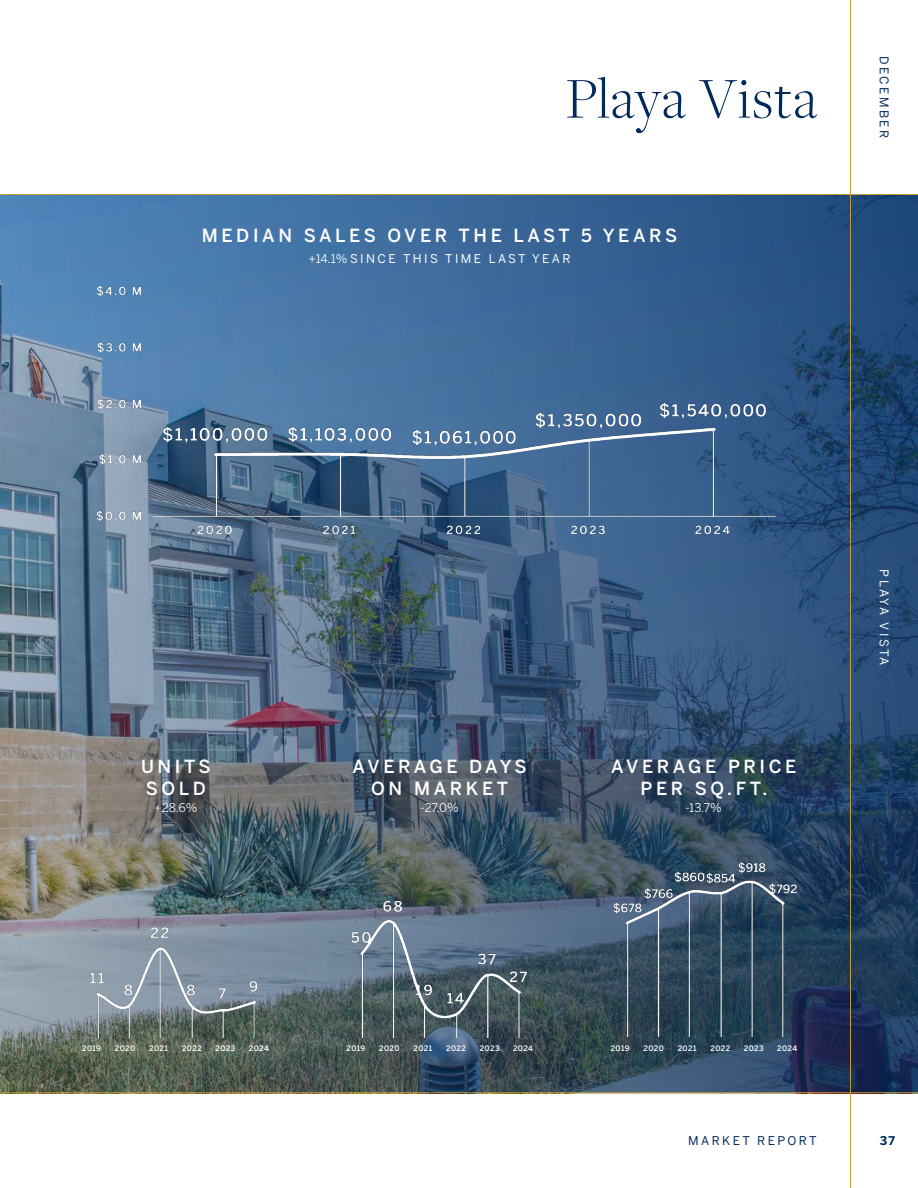
<style>
.page{position:relative;width:918px;height:1188px;background:#fff}
.page>*{position:absolute;margin:0;border:0;box-sizing:border-box;transform-origin:0 0}
.t1{font:300 60px "Freight Disp Pro";letter-spacing:.015em;color:#00295c}
.t2{font:500 18px/21.6px "Benton Sans";letter-spacing:.2em;color:#fff;text-align:center}
.t3{font:12px "Benton Sans";letter-spacing:.2em;color:#fff}
.t4{font:12px "Benton Sans";letter-spacing:.2em;color:#00295c}
.t5{font:12px "Benton Sans";color:#fff}
.t6{font:12px "Benton Sans";letter-spacing:.18em;color:#fff}
.t7{font:700 12px "Benton Sans";color:#00295c}
.t8{font:500 7.5px "Benton Sans";letter-spacing:.05em;color:#fff}
.s1{font-style:inherit}
</style>
<div class="page">
<img style="left:0;top:195px;width:918px;height:897px">
<img style="left:63px;top:276px;width:753px;height:269px">
<img style="left:63px;top:812px;width:225px;height:225px">
<img style="left:327px;top:812px;width:225px;height:225px">
<img style="left:591px;top:812px;width:225px;height:225px">
<hr style="left:850px;top:0;width:1px;height:1188px;background:#c19b3d">
<hr style="left:0;top:1092px;width:918px;height:1px;background:#c19b3d">
<hr style="left:0;top:194px;width:918px;height:1px;background:#c19b3d">
<h1 class="t1" style="left:566px;top:60px;width:253px">Playa Vista</h1>
<p class="t2" style="left:202px;top:224px;width:477px">MEDIAN SALES OVER THE LAST 5 YEARS</p>
<p class="t3" style="left:308px;top:252px;width:264px"><span class="s1">+14.1%</span> SINCE THIS TIME LAST YEAR</p>
<p class="t4" style="left:891px;top:56px;width:84px;rotate:90deg">DECEMBER</p>
<p class="t2" style="left:141px;top:756px;width:71px;text-align:left">UNITS<br>SOLD</p>
<p class="t5" style="left:154px;top:801px;width:45px">+28.6%</p>
<p class="t2" style="left:352px;top:756px;width:176px">AVERAGE DAYS<br>ON MARKET</p>
<p class="t5" style="left:420px;top:801px;width:40px">-27.0%</p>
<p class="t2" style="left:611px;top:756px;width:187px">AVERAGE PRICE<br>PER SQ.FT.</p>
<p class="t5" style="left:686px;top:801px;width:38px">-13.7%</p>
<p class="t6" style="left:891px;top:569px;width:98px;rotate:90deg">PLAYA VISTA</p>
<p class="t8" style="left:82px;top:1043px;width:20px">2019</p>
<p class="t8" style="left:115px;top:1043px;width:22px">2020</p>
<p class="t8" style="left:149px;top:1043px;width:20px">2021</p>
<p class="t8" style="left:182px;top:1043px;width:21px">2022</p>
<p class="t8" style="left:215px;top:1043px;width:21px">2023</p>
<p class="t8" style="left:249px;top:1043px;width:22px">2024</p>
<p class="t8" style="left:346px;top:1043px;width:20px">2019</p>
<p class="t8" style="left:379px;top:1043px;width:22px">2020</p>
<p class="t8" style="left:413px;top:1043px;width:20px">2021</p>
<p class="t8" style="left:446px;top:1043px;width:21px">2022</p>
<p class="t8" style="left:480px;top:1043px;width:21px">2023</p>
<p class="t8" style="left:513px;top:1043px;width:22px">2024</p>
<p class="t8" style="left:611px;top:1043px;width:20px">2019</p>
<p class="t8" style="left:643px;top:1043px;width:22px">2020</p>
<p class="t8" style="left:678px;top:1043px;width:20px">2021</p>
<p class="t8" style="left:711px;top:1043px;width:21px">2022</p>
<p class="t8" style="left:744px;top:1043px;width:21px">2023</p>
<p class="t8" style="left:777px;top:1043px;width:22px">2024</p>
<p class="t4" style="left:688px;top:1133px;width:130px">MARKET REPORT</p>
<p class="t7" style="left:880px;top:1133px;width:17px">37</p>
</div>
